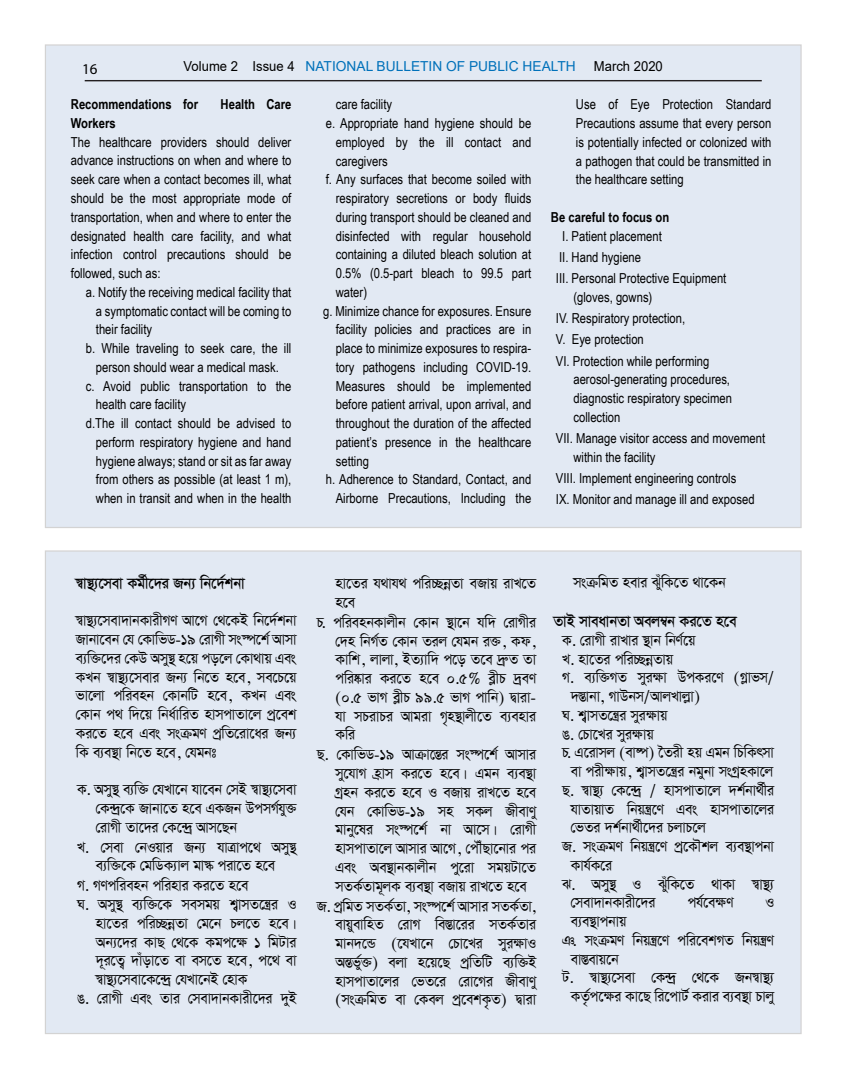
<style>
.page{position:relative;width:846px;height:1080px;background:#fff}
.page>*{position:absolute;margin:0;border:0;box-sizing:border-box;transform-origin:0 0}
.t1{font:700 18.12px "Sutonny MJ";color:#000;scale:.95 1}
.t2{font:17.5px/18.8px "Sutonny MJ";color:#000;text-align:justify;scale:.95 1}
.t3{font:15px "Myriad Pro";color:#000}
.t4{font:13.75px/18.8px "Arial Narrow";color:#000}
.t5{font:700 13.75px "Arial Narrow";color:#000}
.t6{font:13.75px "Arial";color:#0071ba}
.t7{font:13.75px "Arial";color:#000;scale:.95 1}
.s1{color:#000}
</style>
<div class="page">
<div style="left:45px;top:44px;width:757px;height:484px;background:#e2e9f3"></div>
<div style="left:45px;top:550px;width:757px;height:484px;background:#e2e9f3"></div>
<hr style="left:85px;top:80px;width:677px;height:1px;background:#231f20">
<p class="t3" style="left:82px;top:59px;width:17px">16</p>
<p class="t6" style="left:184px;top:57px;width:394px"><span class="s1">Volume 2 Issue 4</span> NATIONAL BULLETIN OF PUBLIC HEALTH</p>
<p class="t7" style="left:594px;top:57px;width:74px">March 2020</p>
<p class="t5" style="left:71px;top:94px;width:129px">Recommendations for</p>
<p class="t5" style="left:221px;top:94px;width:72px">Health Care</p>
<p class="t5" style="left:71px;top:113px;width:46px">Workers</p>
<p class="t4" style="left:71px;top:132px;width:222px;text-align:justify">The healthcare providers should deliver advance instructions on when and where to seek care when a contact becomes ill, what should be the most appropriate mode of transportation, when and where to enter the designated health care facility, and what infection control precautions should be followed, such as:</p>
<p class="t4" style="left:86px;top:282px;width:207px">a. Notify the receiving medical facility that</p>
<p class="t4" style="left:96px;top:301px;width:197px">a symptomatic contact will be coming to</p>
<p class="t4" style="left:96px;top:320px;width:58px">their facility</p>
<p class="t4" style="left:86px;top:338px;width:207px">b. While traveling to seek care, the ill</p>
<p class="t4" style="left:96px;top:357px;width:184px">person should wear a medical mask.</p>
<p class="t4" style="left:86px;top:376px;width:207px">c. Avoid public transportation to the</p>
<p class="t4" style="left:96px;top:395px;width:92px">health care facility</p>
<p class="t4" style="left:86px;top:413px;width:207px">d.The ill contact should be advised to</p>
<p class="t4" style="left:96px;top:432px;width:197px">perform respiratory hygiene and hand</p>
<p class="t4" style="left:96px;top:451px;width:197px">hygiene always; stand or sit as far away</p>
<p class="t4" style="left:96px;top:470px;width:197px">from others as possible (at least 1 m),</p>
<p class="t4" style="left:96px;top:488px;width:197px">when in transit and when in the health</p>
<p class="t4" style="left:336px;top:95px;width:58px">care facility</p>
<p class="t4" style="left:326px;top:113px;width:207px">e. Appropriate hand hygiene should be</p>
<p class="t4" style="left:336px;top:132px;width:197px">employed by the ill contact and</p>
<p class="t4" style="left:336px;top:151px;width:54px">caregivers</p>
<p class="t4" style="left:326px;top:170px;width:207px">f. Any surfaces that become soiled with</p>
<p class="t4" style="left:336px;top:188px;width:197px">respiratory secretions or body fluids</p>
<p class="t4" style="left:336px;top:207px;width:197px">during transport should be cleaned and</p>
<p class="t4" style="left:336px;top:226px;width:197px">disinfected with regular household</p>
<p class="t4" style="left:336px;top:245px;width:197px">containing a diluted bleach solution at</p>
<p class="t4" style="left:336px;top:263px;width:197px">0.5% (0.5-part bleach to 99.5 part</p>
<p class="t4" style="left:336px;top:282px;width:33px">water)</p>
<p class="t4" style="left:323px;top:301px;width:210px">g. Minimize chance for exposures. Ensure</p>
<p class="t4" style="left:336px;top:320px;width:197px">facility policies and practices are in</p>
<p class="t4" style="left:336px;top:338px;width:197px">place to minimize exposures to respira-</p>
<p class="t4" style="left:336px;top:357px;width:197px">tory pathogens including COVID-19.</p>
<p class="t4" style="left:336px;top:376px;width:197px">Measures should be implemented</p>
<p class="t4" style="left:336px;top:395px;width:197px">before patient arrival, upon arrival, and</p>
<p class="t4" style="left:336px;top:413px;width:197px">throughout the duration of the affected</p>
<p class="t4" style="left:336px;top:432px;width:197px">patient’s presence in the healthcare</p>
<p class="t4" style="left:336px;top:451px;width:35px">setting</p>
<p class="t4" style="left:326px;top:470px;width:207px">h. Adherence to Standard, Contact, and</p>
<p class="t4" style="left:336px;top:488px;width:197px">Airborne Precautions, Including the</p>
<p class="t4" style="left:576px;top:95px;width:197px;text-align:justify">Use of Eye Protection Standard Precautions assume that every person is potentially infected or colonized with a pathogen that could be transmitted in the healthcare setting</p>
<p class="t5" style="left:551px;top:207px;width:120px">Be careful to focus on</p>
<p class="t4" style="left:556px;top:225px;width:172px;line-height:21.2px;text-indent:6px">I. Patient placement<br>II. Hand hygiene<br>III. Personal Protective Equipment</p>
<p class="t4" style="left:556px;top:286px;width:155px;line-height:21.2px;text-indent:18px">(gloves, gowns)<br>IV. Respiratory protection,<br>V. Eye protection<br>VI. Protection while performing</p>
<p class="t4" style="left:573px;top:370px;width:160px">aerosol-generating procedures, diagnostic respiratory specimen collection</p>
<p class="t4" style="left:573px;top:428px;width:193px;text-indent:-18px">VII. Manage visitor access and movement within the facility</p>
<p class="t4" style="left:556px;top:467px;width:200px;line-height:21.2px">VIII. Implement engineering controls<br>IX. Monitor and manage ill and exposed</p>
<h1 class="t1" style="left:76px;top:571px;width:179px">¯^V¯’¨‡MEV KG©X‡`I RB¨ WB‡`©KBV</h1>
<p class="t2" style="left:76px;top:611px;width:234px">¯^V¯’¨‡MEV`VBKVIXMY AV‡M †_‡KB WB‡`©KBV RVBV‡EB †H †KVWFW-19 †IVMX MS¯Ú‡K©AVMV E¨W³‡`I †KD AMY¯’N‡Q CO‡J †KV_VQ GES KLB ¯^V¯’¨‡MEVI RB¨ WB‡Z N‡E, ME‡P‡Q FV‡JV CWIENB †KVBWU N‡E, KLB GES †KVB C_ W`‡Q WBA©VWIZ NVMCVZV‡J Cª‡EK KI‡Z N‡E GES MSΜGY CªWZ‡IV‡AI RB¨ WK E¨E¯’V WB‡Z N‡E, †HGBT</p>
<p class="t2" style="left:77px;top:780px;width:232px">K. AMY¯’E¨W³ †HLV‡B HV‡EB †MB ¯^V¯’¨‡MEV</p>
<p class="t2" style="left:96px;top:799px;width:214px">†K›`ª‡K RVBV‡Z N‡E GKRB DCMM©HY³</p>
<p class="t2" style="left:96px;top:818px;width:150px">†IVMX ZV‡`I †K‡›`ªAVM‡QB</p>
<p class="t2" style="left:77px;top:838px;width:240px">L. †MEV †BIQVI RB¨ HVÎVC‡_ AMY¯’</p>
<p class="t2" style="left:96px;top:856px;width:190px">E¨W³‡K †GWWK¨VJ GV¯‹ CIV‡Z N‡E</p>
<p class="t2" style="left:77px;top:876px;width:182px">M. MYCWIENB CWINVI KI‡Z N‡E</p>
<p class="t2" style="left:77px;top:895px;width:232px">N. AMY¯’ E¨W³‡K MEMGQ K¦VMZ‡Š¿I I</p>
<p class="t2" style="left:96px;top:914px;width:213px">NV‡ZI CWI”QBŒZV †G‡B PJ‡Z N‡E|</p>
<p class="t2" style="left:96px;top:933px;width:213px">AB¨‡`I KVQ †_‡K KGC‡¶ 1 WGUVI</p>
<p class="t2" style="left:96px;top:951px;width:213px">`~I‡Z¡`VUOV‡Z EV EM‡Z N‡E, C‡_ EV</p>
<p class="t2" style="left:96px;top:970px;width:161px">¯^V¯’¨‡MEV‡K‡›`ª†HLV‡BB †NVK</p>
<p class="t2" style="left:77px;top:989px;width:234px">O. †IVMX GES ZVI †MEV`VBKVIX‡`I `YB</p>
<p class="t2" style="left:336px;top:574px;width:213px">NV‡ZI H_VH_ CWI”QBŒZV ERVQ IVL‡Z</p>
<p class="t2" style="left:336px;top:593px;width:22px">N‡E</p>
<p class="t2" style="left:317px;top:613px;width:232px">P. CWIENBKVJXB †KVB ¯’V‡B HW` †IVMXI</p>
<p class="t2" style="left:336px;top:632px;width:213px">†`N WBM©Z †KVB ZIJ †HGB I³, KD,</p>
<p class="t2" style="left:336px;top:650px;width:213px">KVWK, JVJV, BZ¨VW` C‡O Z‡E `ªÆZ ZV</p>
<p class="t2" style="left:336px;top:669px;width:213px">CWI®‹VI KI‡Z N‡E 0.5% EØXP `ªEY</p>
<p class="t2" style="left:336px;top:688px;width:213px">(0.5 FVM EØXP 99.5 FVM CVWB) ØVIV-</p>
<p class="t2" style="left:336px;top:707px;width:213px">HV MPIVPI AVGIV M„N¯’VJX‡Z E¨ENVI</p>
<p class="t2" style="left:336px;top:725px;width:22px">KWI</p>
<p class="t2" style="left:317px;top:745px;width:232px">Q. †KVWFW-19 AVΜV‡ŠÍI MS¯Ú‡K© AVMVI</p>
<p class="t2" style="left:336px;top:764px;width:217px">MY‡HVM N«VM KI‡Z N‡E| GGB E¨E¯’V</p>
<p class="t2" style="left:336px;top:783px;width:213px">MªNB KI‡Z N‡E I ERVQ IVL‡Z N‡E</p>
<p class="t2" style="left:336px;top:802px;width:218px">†HB †KVWFW-19 MN MKJ RXEVYY</p>
<p class="t2" style="left:336px;top:820px;width:213px">GVBY‡LI MS¯Ú‡K© BV AV‡M| †IVMX</p>
<p class="t2" style="left:336px;top:839px;width:213px">NVMCVZV‡J AVMVI AV‡M, †CŠUQV‡BVI CI</p>
<p class="t2" style="left:336px;top:858px;width:213px">GES AE¯’VBKVJXB CY‡IV MGQUV‡Z</p>
<p class="t2" style="left:336px;top:877px;width:203px">MZK©ZVG~JK E¨E¯’V ERVQ IVL‡Z N‡E</p>
<p class="t2" style="left:317px;top:897px;width:232px">R. CªWGZ MZK©ZV, MS¯Ú‡K©AVMVI MZK©ZV,</p>
<p class="t2" style="left:336px;top:915px;width:213px">EVQYEVWNZ †IVM WE¯ÍV‡II MZK©ZVI</p>
<p class="t2" style="left:336px;top:934px;width:213px">GVB`‡Û (‡HLV‡B †PV‡LI MYI¶VI</p>
<p class="t2" style="left:336px;top:953px;width:213px">AŠÍF©Y³) EJV N‡Q‡Q CªWZWU E¨W³B</p>
<p class="t2" style="left:336px;top:972px;width:218px">NVMCVZV‡JI †FZ‡I †IV‡MI RXEVYY</p>
<p class="t2" style="left:336px;top:990px;width:213px">(MSΜWGZ EV †KEJ Cª‡EKK…Z) ØVIV</p>
<p class="t2" style="left:573px;top:573px;width:162px">MSΜWGZ NEVI SYUWK‡Z _V‡KB</p>
<h1 class="t1" style="left:553px;top:609px;width:194px">ZVB MVEAVBZV AEJ¤^B KI‡Z N‡E</h1>
<p class="t2" style="left:562px;top:631px;width:141px">K. †IVMX IVLVI ¯’VB WBY©‡Q</p>
<p class="t2" style="left:562px;top:650px;width:118px">L. NV‡ZI CWI”QBŒZVQ</p>
<p class="t2" style="left:562px;top:669px;width:224px">M. E¨W³MZ MYI¶V DCKI‡Y (MØVFM/</p>
<p class="t2" style="left:571px;top:687px;width:137px">`¯ÍVBV, MVDBM/AVJLVJØV)</p>
<p class="t2" style="left:562px;top:706px;width:112px">N. K¦VMZ‡Š¿I MYI¶VQ</p>
<p class="t2" style="left:562px;top:725px;width:98px">O. †PV‡LI MYI¶VQ</p>
<p class="t2" style="left:562px;top:743px;width:224px">P. G‡IVMJ (EV®Ú) ‰ZIX NQ GGB WPWKRMV</p>
<p class="t2" style="left:571px;top:762px;width:214px">EV CIX¶VQ, K¦VMZ‡Š¿I BGYBV MSMªNKV‡J</p>
<p class="t2" style="left:562px;top:781px;width:225px">Q. ¯^V¯’¨ †K‡›`ª/ NVMCVZV‡J `K©BV_©XI</p>
<p class="t2" style="left:571px;top:800px;width:215px">HVZVQVZ WBQŠ¿‡Y GES NVMCVZV‡JI</p>
<p class="t2" style="left:571px;top:818px;width:143px">†FZI `K©BV_©X‡`I PJVP‡J</p>
<p class="t2" style="left:562px;top:837px;width:224px">R. MSΜGY WBQŠ¿‡Y Cª‡KŠKJ E¨E¯’VCBV</p>
<p class="t2" style="left:571px;top:856px;width:45px">KVH©K‡I</p>
<p class="t2" style="left:562px;top:875px;width:228px">S. AMY¯’ I SYUWK‡Z _VKV ¯^V¯’¨</p>
<p class="t2" style="left:571px;top:893px;width:90px">†MEV`VBKVIX‡`I</p>
<p class="t2" style="left:688px;top:893px;width:50px">CH©‡E¶Y</p>
<p class="t2" style="left:766px;top:893px;width:10px">I</p>
<p class="t2" style="left:571px;top:912px;width:60px">E¨E¯’VCBVQ</p>
<p class="t2" style="left:562px;top:931px;width:225px">T. MSΜGY WBQŠ¿‡Y CWI‡EKMZ WBQŠ¿Y</p>
<p class="t2" style="left:571px;top:950px;width:52px">EV¯ÍEVQ‡B</p>
<p class="t2" style="left:562px;top:968px;width:228px">U. ¯^V¯’¨‡MEV †K›`ª †_‡K RB¯^V¯’¨</p>
<p class="t2" style="left:571px;top:987px;width:221px">KZ©…C‡¶I KV‡Q WI‡CVU©KIVI E¨E¯’V PVJY</p>
</div>
